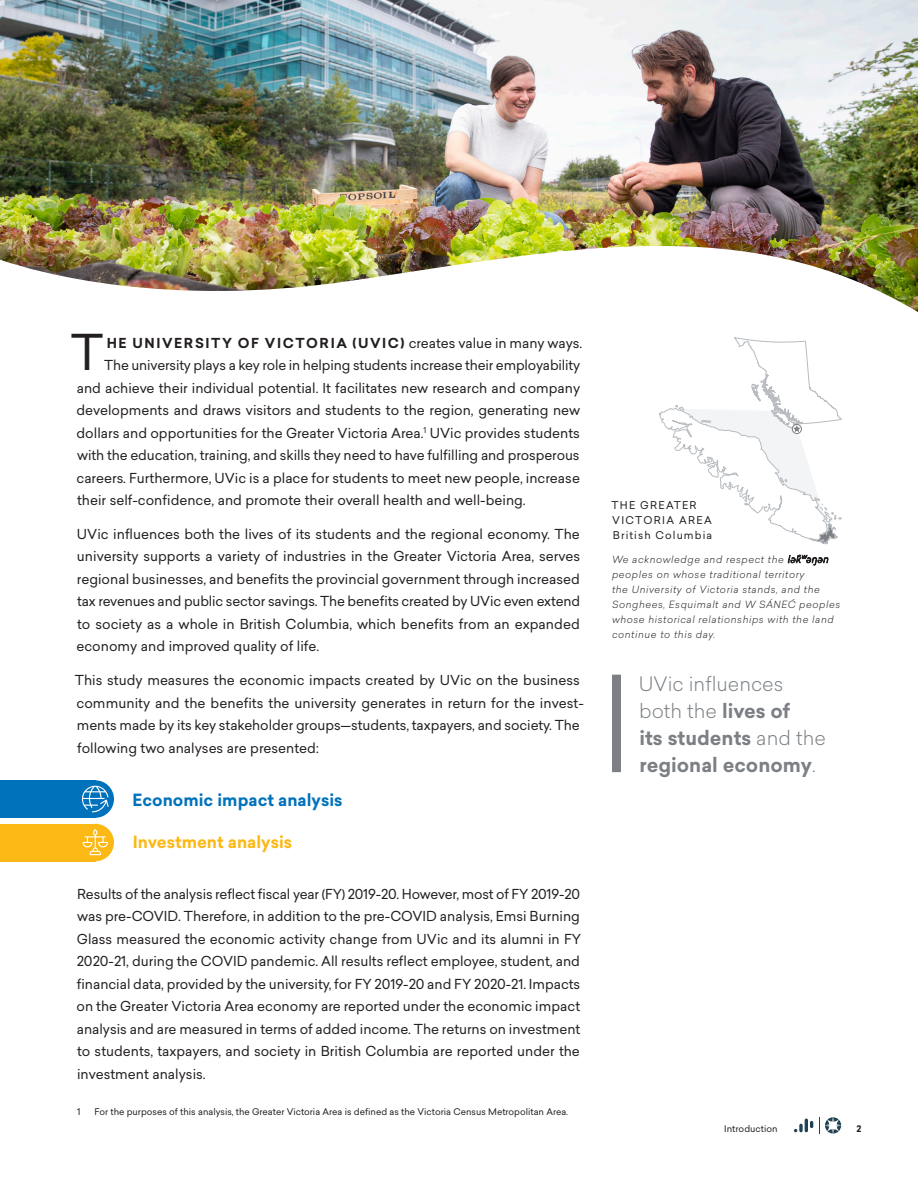
<style>
.page{position:relative;width:918px;height:1188px;background:#fff}
.page>*{position:absolute;margin:0;border:0;box-sizing:border-box;transform-origin:0 0}
.Drop_cap{font:48.45px "Sailec";color:#231f20}
.Pull_quote{font:700 19.5px/27px "Sailec";color:#7c8084}
.Side_text_title{font:700 16.5px "Sailec";color:#0072bc}
.Side_text_title-2{font:700 16.5px "Sailec";color:#fcb814}
.Drop_cap-2{font:13.5px/22.5px "Sailec";color:#231f20;text-align:justify}
.t1{font:10.5px/15px "Sailec";letter-spacing:.12em;color:#231f20}
.t2{font:italic 300 9.75px/15px "Sailec";letter-spacing:.06em;color:#231f20}
.Footnote{font:9px "Sailec";color:#231f20}
.Page_footer{font:9px "Sailec";letter-spacing:.005em;color:#231f20}
.Page_footer-2{font:700 9px "Sailec";color:#231f20}
.s1{font-weight:700}
.s2{font-family:"Source Sans Variable";font-weight:400;font-size:10.2px}
.s3{font-weight:300}
</style>
<div class="page">
<img style="left:0;top:0;width:918px;height:312px">
<svg style="left:794px;top:1119px;width:19px;height:13px"></svg>
<svg style="left:819px;top:1117px;width:22px;height:17px"></svg>
<div style="left:612px;top:675px;width:9px;height:97px;background:#7c8084"></div>
<div style="left:0;top:824px;width:95px;height:37px;background:#fcb814"></div>
<div style="left:76px;top:824px;width:38px;height:37px;background:#fcb814;border-radius:50%"></div>
<svg style="left:82px;top:829px;width:26px;height:26px"></svg>
<div style="left:0;top:780px;width:95px;height:38px;background:#0072bc"></div>
<div style="left:76px;top:780px;width:38px;height:38px;background:#0072bc;border-radius:50%"></div>
<svg style="left:82px;top:786px;width:27px;height:26px"></svg>
<svg style="left:659px;top:337px;width:183px;height:207px"></svg>
<p class="Drop_cap" style="left:71px;top:319px;width:34px">T</p>
<p class="Drop_cap-2" style="left:77px;top:331px;width:507px;text-align:right"><span class="s1">HE UNIVERSITY OF VICTORIA (UVIC)</span> creates value in many ways.<br>The university plays a key role in helping students increase their employability<br>and achieve their individual potential. It facilitates new research and company developments and draws visitors and students to the region, generating new dollars and opportunities for the Greater Victoria Area.<sup>1</sup> UVic provides students</p>
<p class="Drop_cap-2" style="left:77px;top:444px;width:505px">with the education, training, and skills they need to have fulfilling and prosperous careers. Furthermore, UVic is a place for students to meet new people, increase their self-confidence, and promote their overall health and well-being.</p>
<p class="Drop_cap-2" style="left:77px;top:523px;width:505px">UVic influences both the lives of its students and the regional economy. The university supports a variety of industries in the Greater Victoria Area, serves regional businesses, and benefits the provincial government through increased tax revenues and public sector savings. The benefits created by UVic even extend to society as a whole in British Columbia, which benefits from an expanded economy and improved quality of life.</p>
<p class="Drop_cap-2" style="left:75px;top:669px;width:510px;text-align:left">This study measures the economic impacts created by UVic on the business community and the benefits the university generates in return for the invest&shy;ments made by its key stakeholder groups—students, taxpayers, and society. The following two analyses are presented:</p>
<p class="Side_text_title" style="left:133px;top:788px;width:212px">Economic impact analysis</p>
<p class="Side_text_title-2" style="left:133px;top:831px;width:161px">Investment analysis</p>
<p class="Drop_cap-2" style="left:77px;top:883px;width:506px">Results of the analysis reflect fiscal year (FY) 2019-20. However, most of FY 2019-20 was pre-COVID. Therefore, in addition to the pre-COVID analysis, Emsi Burning Glass measured the economic activity change from UVic and its alumni in FY 2020-21, during the COVID pandemic. All results reflect employee, student, and financial data, provided by the university, for FY 2019-20 and FY 2020-21. Impacts on the Greater Victoria Area economy are reported under the economic impact analysis and are measured in terms of added income. The returns on investment to students, taxpayers, and society in British Columbia are reported under the investment analysis.</p>
<p class="Footnote" style="left:77px;top:1105px;width:5px">1</p>
<p class="Footnote" style="left:94px;top:1105px;width:475px">For the purposes of this analysis, the Greater Victoria Area is defined as the Victoria Census Metropolitan Area.</p>
<p class="t1" style="left:611px;top:497px;width:102px">THE GREATER<br>VICTORIA AREA<br>British Columbia</p>
<p class="t2" style="left:612px;top:551px;width:230px">We acknowledge and respect the <span class="s2">lək̓ʷəŋən </span>peoples on whose traditional territory<br>the University of Victoria stands, and the Songhees, Esquimalt and W SÁNEĆ peoples whose historical relationships with the land continue to this day.</p>
<p class="Pull_quote" style="left:639px;top:670px;width:189px"><span class="s3">UVic influences both the</span> lives of<br>its students <span class="s3">and the </span>regional economy<span class="s3">.</span></p>
<p class="Page_footer" style="left:724px;top:1123px;width:55px">Introduction</p>
<p class="Page_footer-2" style="left:856px;top:1123px;width:6px">2</p>
</div>
